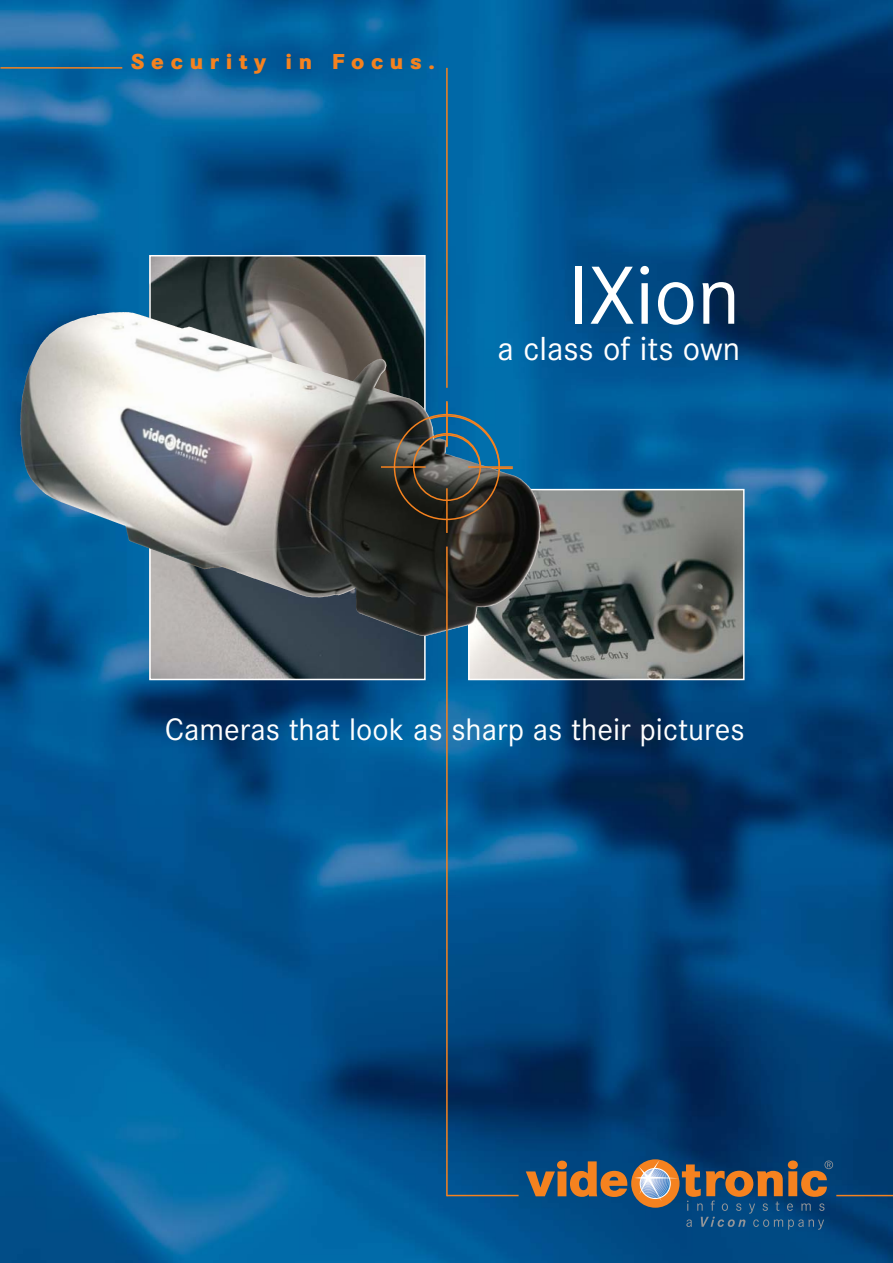
<style>
.page{position:relative;width:893px;height:1263px;background:#fff}
.page>*{position:absolute;margin:0;border:0;box-sizing:border-box;transform-origin:0 0}
.t1{font:85.5px "Corporate S";color:#fff}
.t2{font:34.5px "Corporate S";color:#fff}
.t3{font:32.25px "Corporate S";color:#fff}
.t4{font:800 22.5px "Corporate S";letter-spacing:.295em;color:#f5821f}
</style>
<div class="page">
<img style="left:0;top:0;width:893px;height:1263px">
<img style="left:152px;top:258px;width:271px;height:185px">
<div style="left:149px;top:255px;width:277px;height:191px;border:2px solid #fff"></div>
<img style="left:152px;top:492px;width:271px;height:185px">
<div style="left:149px;top:489px;width:277px;height:191px;border:2px solid #fff"></div>
<img style="left:471px;top:492px;width:271px;height:185px">
<div style="left:468px;top:489px;width:277px;height:191px;border:2px solid #fff"></div>
<hr style="left:381px;top:468px;width:45px;height:1px;background:#f5821f">
<hr style="left:468px;top:468px;width:45px;height:1px;background:#f5821f">
<hr style="left:446px;top:490px;width:2px;height:44px;background:#f5821f">
<svg style="left:526px;top:1160px;width:101px;height:37px;background:#746352"></svg>
<svg style="left:631px;top:1159px;width:48px;height:49px"></svg>
<svg style="left:634px;top:1160px;width:199px;height:70px;background:#4a5b6a"></svg>
<hr style="left:447px;top:1195px;width:72px;height:1px;background:#f5821f">
<hr style="left:836px;top:1195px;width:57px;height:1px;background:#f5821f">
<hr style="left:0;top:67px;width:122px;height:2px;background:#f5821f">
<img style="left:273px;top:357px;width:49px;height:14px">
<hr style="left:446px;top:546px;width:2px;height:650px;background:#f5821f">
<svg style="left:394px;top:414px;width:106px;height:107px;background:#3d4b4e"></svg>
<hr style="left:381px;top:466px;width:45px;height:2px;background:#f5821f">
<hr style="left:468px;top:466px;width:45px;height:2px;background:#f5821f">
<hr style="left:446px;top:488px;width:2px;height:45px;background:#f5821f">
<hr style="left:446px;top:401px;width:2px;height:45px;background:#f5821f">
<hr style="left:446px;top:68px;width:2px;height:320px;background:#f5821f">
<p class="t4" style="left:131px;top:53px;width:305px">Security in Focus.</p>
<h1 class="t1" style="left:568px;top:263px;width:174px">IXion</h1>
<p class="t2" style="left:498px;top:335px;width:244px">a class of its own</p>
<p class="t3" style="left:165px;top:717px;width:581px">Cameras that look as sharp as their pictures</p>
</div>
